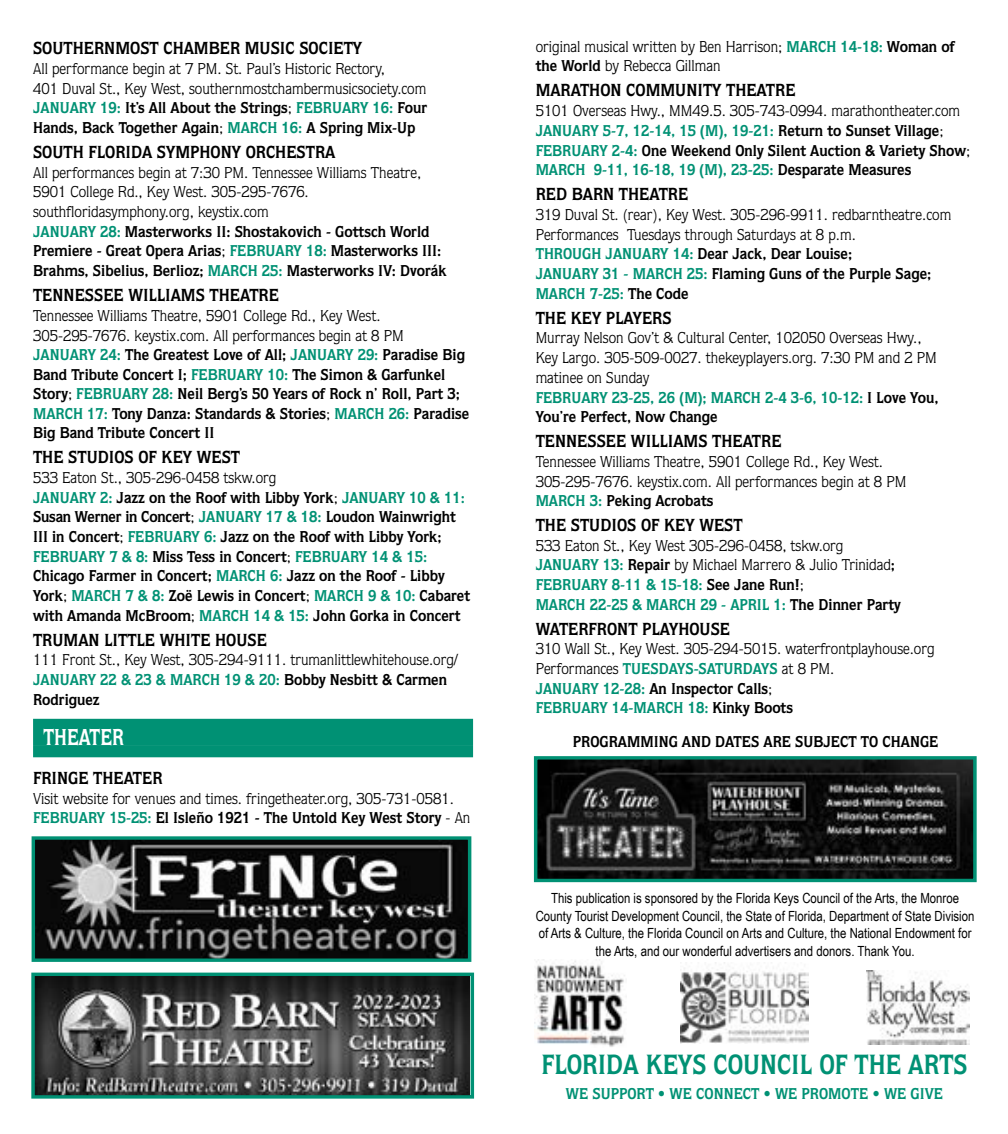
<style>
.page{position:relative;width:1008px;height:1134px;background:#fff}
.page>*{position:absolute;margin:0;border:0;box-sizing:border-box;transform-origin:0 0}
.t1{font:700 27.82px "Quorum";color:#009174;scale:.91 1}
.quorum_heads_white{font:700 23.1px "Quorum";color:#fff;scale:.83 1}
.SubHead{font:700 17.5px "Quorum";color:#000;scale:.95 1}
.t2{font:700 15.75px/19.6px "Quorum";color:#000;scale:.95 1}
.t3{font:15.75px/19.6px "Quorum";color:#000;scale:.95 1}
.t4{font:700 15.75px/19.6px "Quorum";color:#009174;scale:.95 1}
.t5{font:14px/17.5px "Arial Narrow";color:#000;text-align:center}
.s1{color:#009174}
.s2{font-weight:400}
.s3{font-weight:700;color:#009174}
.s4{font-weight:700}
.s5{color:#000}
.s6{font-weight:400;color:#000}
</style>
<div class="page">
<div style="left:33px;top:719px;width:440px;height:26px;background:#009174"></div>
<div style="left:33px;top:745px;width:440px;height:12px;background:#009174"></div>
<img style="left:535px;top:959px;width:92px;height:88px">
<img style="left:680px;top:962px;width:129px;height:82px">
<img style="left:866px;top:970px;width:104px;height:74px">
<img style="left:35px;top:977px;width:434px;height:118px">
<div style="left:31px;top:973px;width:443px;height:126px;border:3px solid #009174"></div>
<img style="left:538px;top:760px;width:435px;height:118px">
<div style="left:534px;top:756px;width:443px;height:126px;border:3px solid #009174"></div>
<img style="left:36px;top:840px;width:431px;height:118px">
<div style="left:32px;top:836px;width:439px;height:126px;border:3px solid #009174"></div>
<p class="SubHead" style="left:33px;top:38px;width:348px">SOUTHERNMOST CHAMBER MUSIC SOCIETY</p>
<p class="t3" style="left:33px;top:59px;width:416px">All performance begin at 7 PM. St. Paul’s Historic Rectory,<br>401 Duval St., Key West, southernmostchambermusicsociety.com</p>
<p class="t2" style="left:33px;top:98px;width:417px"><span class="s1">JANUARY 19:</span> It’s All About the Strings<span class="s2">;</span> <span class="s1">FEBRUARY 16:</span> Four<br>Hands, Back Together Again<span class="s2">;</span> <span class="s1">MARCH 16:</span> A Spring Mix-Up</p>
<p class="SubHead" style="left:33px;top:142px;width:320px">SOUTH FLORIDA SYMPHONY ORCHESTRA</p>
<p class="t3" style="left:33px;top:163px;width:410px">All performances begin at 7:30 PM. Tennessee Williams Theatre,</p>
<p class="t3" style="left:33px;top:182px;width:292px">5901 College Rd., Key West. 305-295-7676. southfloridasymphony.org, keystix.com</p>
<p class="t2" style="left:33px;top:222px;width:437px"><span class="s1">JANUARY 28:</span> Masterworks II: Shostakovich - Gottsch World<br>Premiere - Great Opera Arias<span class="s2">;</span> <span class="s1">FEBRUARY 18:</span> Masterworks III:<br>Brahms, Sibelius, Berlioz; <span class="s1">MARCH 25:</span> Masterworks IV: Dvorák</p>
<p class="SubHead" style="left:33px;top:285px;width:260px">TENNESSEE WILLIAMS THEATRE</p>
<p class="t3" style="left:33px;top:306px;width:392px">Tennessee Williams Theatre, 5901 College Rd., Key West.<br>305-295-7676. keystix.com. All performances begin at 8 PM</p>
<p class="t2" style="left:33px;top:345px;width:461px"><span class="s1">JANUARY 24:</span> The Greatest Love of All; <span class="s1">JANUARY 29:</span> Paradise Big Band Tribute Concert I; <span class="s1">FEBRUARY 10:</span> The Simon &amp; Garfunkel Story<span class="s2">;</span> <span class="s1">FEBRUARY 28:</span> Neil Berg’s 50 Years of Rock n’ Roll, Part 3; <span class="s1">MARCH 17:</span> Tony Danza: Standards &amp; Stories<span class="s2">;</span> <span class="s1">MARCH 26:</span> Paradise Big Band Tribute Concert II</p>
<p class="SubHead" style="left:33px;top:447px;width:219px">THE STUDIOS OF KEY WEST</p>
<p class="t3" style="left:33px;top:468px;width:258px">533 Eaton St., 305-296-0458 tskw.org</p>
<p class="t2" style="left:33px;top:487px;width:462px"><span class="s1">JANUARY 2:</span> Jazz on the Roof with Libby York<span class="s2">;</span> <span class="s1">JANUARY 10 &amp; 11:<br></span>Susan Werner in Concert<span class="s2">;</span> <span class="s1">JANUARY 17 &amp; 18:</span> Loudon Wainwright III in Concert<span class="s2">;</span> <span class="s1">FEBRUARY 6:</span> Jazz on the Roof with Libby York; <span class="s1">FEBRUARY 7 &amp; 8:</span> Miss Tess in Concert<span class="s2">;</span> <span class="s1">FEBRUARY 14 &amp; 15:<br></span>Chicago Farmer in Concert; <span class="s1">MARCH 6:</span> Jazz on the Roof - Libby York<span class="s2">;</span> <span class="s1">MARCH 7 &amp; 8:</span> Zoë Lewis in Concert<span class="s2">;</span> <span class="s1">MARCH 9 &amp; 10:</span> Cabaret with Amanda McBroom<span class="s2">;</span> <span class="s1">MARCH 14 &amp; 15:</span> John Gorka in Concert</p>
<p class="SubHead" style="left:33px;top:629px;width:248px">TRUMAN LITTLE WHITE HOUSE</p>
<p class="t3" style="left:33px;top:650px;width:449px">111 Front St., Key West, 305-294-9111. trumanlittlewhitehouse.org/</p>
<p class="t2" style="left:33px;top:670px;width:437px"><span class="s1">JANUARY 22 &amp; 23 &amp; MARCH 19 &amp; 20:</span> Bobby Nesbitt &amp; Carmen<br>Rodriguez</p>
<p class="quorum_heads_white" style="left:44px;top:723px;width:98px">THEATER</p>
<p class="SubHead" style="left:33px;top:768px;width:138px">FRINGE THEATER</p>
<p class="t3" style="left:33px;top:789px;width:444px">Visit website for venues and times. fringetheater.org, 305-731-0581.</p>
<p class="t2" style="left:33px;top:808px;width:462px"><span class="s1">FEBRUARY 15-25:</span> El Isleño 1921 - The Untold Key West Story <span class="s2">- An</span></p>
<p class="t3" style="left:536px;top:37px;width:443px">original musical written by Ben Harrison; <span class="s3">MARCH 14-18:</span> <span class="s4">Woman of the World</span> by Rebecca Gillman</p>
<p class="SubHead" style="left:536px;top:80px;width:275px">MARATHON COMMUNITY THEATRE</p>
<p class="t3" style="left:536px;top:101px;width:448px">5101 Overseas Hwy., MM49.5. 305-743-0994. marathontheater.com</p>
<p class="t2" style="left:536px;top:121px;width:459px"><span class="s1">JANUARY 5-7, 12-14, 15 (M), 19-21:</span> Return to Sunset Village<span class="s2">;<br></span><span class="s1">FEBRUARY 2-4:</span> One Weekend Only Silent Auction &amp; Variety Show<span class="s2">;<br></span><span class="s1">MARCH 9-11, 16-18, 19 (M), 23-25:</span> Desparate Measures</p>
<p class="SubHead" style="left:536px;top:184px;width:162px">RED BARN THEATRE</p>
<p class="t3" style="left:536px;top:205px;width:439px">319 Duval St. (rear), Key West. 305-296-9911. redbarntheatre.com</p>
<p class="t3" style="left:536px;top:224px;width:339px">Performances Tuesdays through Saturdays at 8 p.m.</p>
<p class="t2" style="left:536px;top:244px;width:418px"><span class="s1">THROUGH JANUARY 14:</span> Dear Jack, Dear Louise;<br><span class="s1">JANUARY 31 - MARCH 25:</span> Flaming Guns of the Purple Sage;<br><span class="s1">MARCH 7-25:</span> The Code</p>
<p class="SubHead" style="left:536px;top:307px;width:145px">THE KEY PLAYERS</p>
<p class="t3" style="left:536px;top:328px;width:426px">Murray Nelson Gov’t &amp; Cultural Center, 102050 Overseas Hwy., Key Largo. 305-509-0027. thekeyplayers.org. 7:30 PM and 2 PM matinee on Sunday<br><span class="s3">FEBRUARY 23-25, 26 (M); MARCH 2-4 3-6, 10-12:</span> <span class="s4">I Love You, You’re Perfect, Now Change</span></p>
<p class="SubHead" style="left:536px;top:431px;width:260px">TENNESSEE WILLIAMS THEATRE</p>
<p class="t3" style="left:536px;top:452px;width:392px">Tennessee Williams Theatre, 5901 College Rd., Key West.<br>305-295-7676. keystix.com. All performances begin at 8 PM</p>
<p class="t2" style="left:536px;top:491px;width:189px"><span class="s1">MARCH 3:</span> Peking Acrobats</p>
<p class="SubHead" style="left:536px;top:515px;width:219px">THE STUDIOS OF KEY WEST</p>
<p class="t3" style="left:536px;top:536px;width:325px">533 Eaton St., Key West 305-296-0458, tskw.org</p>
<p class="t3" style="left:536px;top:555px;width:380px"><span class="s3">JANUARY 13:</span> <span class="s4">Repair</span> by Michael Marrero &amp; Julio Trinidad<span class="s4">;</span></p>
<p class="t4" style="left:536px;top:575px;width:386px">FEBRUARY 8-11 &amp; 15-18: <span class="s5">See Jane Run!</span><span class="s6">;<br></span>MARCH 22-25 &amp; MARCH 29 - APRIL 1: <span class="s5">The Dinner Party</span></p>
<p class="SubHead" style="left:536px;top:618px;width:206px">WATERFRONT PLAYHOUSE</p>
<p class="t3" style="left:536px;top:639px;width:421px">310 Wall St., Key West. 305-294-5015. waterfrontplayhouse.org</p>
<p class="t4" style="left:536px;top:659px;width:316px"><span class="s6">Performances</span> TUESDAYS-SATURDAYS <span class="s6">at 8 PM.<br></span>JANUARY 12-28: <span class="s5">An Inspector Calls</span><span class="s6">;<br></span>FEBRUARY 14-MARCH 18: <span class="s5">Kinky Boots</span></p>
<p class="t2" style="left:573px;top:731px;width:386px">PROGRAMMING AND DATES ARE SUBJECT TO CHANGE</p>
<p class="t5" style="left:536px;top:889px;width:440px">This publication is sponsored by the Florida Keys Council of the Arts, the Monroe County Tourist Development Council, the State of Florida, Department of State Division of Arts &amp; Culture, the Florida Council on Arts and Culture, the National Endowment for the Arts, and our wonderful advertisers and donors. Thank You.</p>
<p class="t1" style="left:541px;top:1048px;width:470px">FLORIDA KEYS COUNCIL OF THE ARTS</p>
<p class="t4" style="left:566px;top:1084px;width:398px">WE SUPPORT • WE CONNECT • WE PROMOTE • WE GIVE</p>
</div>
